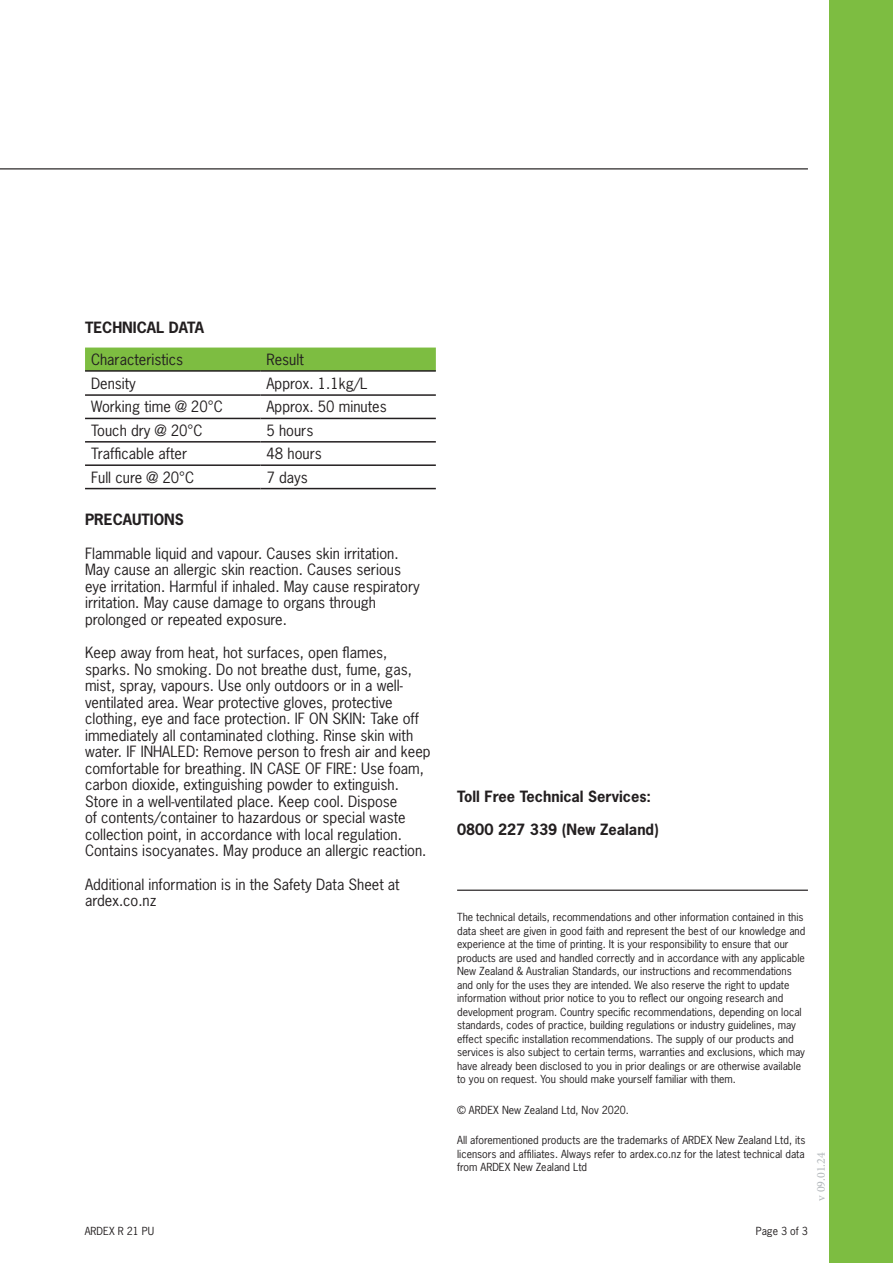
<style>
.page{position:relative;width:893px;height:1263px;background:#fff}
.page>*{position:absolute;margin:0;border:0;box-sizing:border-box;transform-origin:0 0}
.t1{font:14.7px/16.5px "News Gothic Std";color:#231f20}
.t2{font:700 14.7px "News Gothic Std";color:#231f20}
.t3{font:12px "Minion Pro";color:#b2b7bb}
.Paragraph_Style_1{font:10.5px/13.5px "News Gothic Std";color:#231f20}
</style>
<div class="page">
<hr style="left:0;top:168px;width:808px;height:1px;background:#231f20">
<div style="left:829px;top:0;width:64px;height:1263px;background:#7dbd41"></div>
<div style="left:85px;top:348px;width:351px;height:22px;background:#7dbd41"></div>
<hr style="left:85px;top:370px;width:175px;height:2px;background:#231f20">
<hr style="left:260px;top:370px;width:176px;height:2px;background:#231f20">
<hr style="left:85px;top:394px;width:175px;height:2px;background:#231f20">
<hr style="left:260px;top:394px;width:176px;height:2px;background:#231f20">
<hr style="left:85px;top:418px;width:175px;height:1px;background:#231f20">
<hr style="left:260px;top:418px;width:176px;height:1px;background:#231f20">
<hr style="left:85px;top:441px;width:175px;height:2px;background:#231f20">
<hr style="left:260px;top:441px;width:176px;height:2px;background:#231f20">
<hr style="left:85px;top:464px;width:175px;height:2px;background:#231f20">
<hr style="left:260px;top:464px;width:176px;height:2px;background:#231f20">
<hr style="left:85px;top:488px;width:175px;height:1px;background:#231f20">
<hr style="left:260px;top:488px;width:176px;height:1px;background:#231f20">
<hr style="left:457px;top:889px;width:351px;height:2px;background:#231f20">
<p class="t2" style="left:85px;top:318px;width:120px">TECHNICAL DATA</p>
<p class="t1" style="left:91px;top:351px;width:94px">Characteristics</p>
<p class="t1" style="left:266px;top:351px;width:39px">Result</p>
<p class="t1" style="left:91px;top:375px;width:46px">Density</p>
<p class="t1" style="left:266px;top:375px;width:103px">Approx. 1.1kg/L</p>
<p class="t1" style="left:91px;top:398px;width:133px">Working time @ 20°C</p>
<p class="t1" style="left:266px;top:398px;width:122px">Approx. 50 minutes</p>
<p class="t1" style="left:91px;top:422px;width:113px">Touch dry @ 20°C</p>
<p class="t1" style="left:266px;top:422px;width:48px">5 hours</p>
<p class="t1" style="left:91px;top:445px;width:98px">Trafficable after</p>
<p class="t1" style="left:266px;top:445px;width:57px">48 hours</p>
<p class="t1" style="left:91px;top:469px;width:105px">Full cure @ 20°C</p>
<p class="t1" style="left:266px;top:469px;width:43px">7 days</p>
<p class="t2" style="left:85px;top:510px;width:100px">PRECAUTIONS</p>
<p class="t1" style="left:85px;top:545px;width:336px">Flammable liquid and vapour. Causes skin irritation.<br>May cause an allergic skin reaction. Causes serious eye irritation. Harmful if inhaled. May cause respiratory irritation. May cause damage to organs through prolonged or repeated exposure.</p>
<p class="t1" style="left:85px;top:644px;width:347px">Keep away from heat, hot surfaces, open flames, sparks. No smoking. Do not breathe dust, fume, gas, mist, spray, vapours. Use only outdoors or in a well&shy;ventilated area. Wear protective gloves, protective clothing, eye and face protection. IF ON SKIN: Take off immediately all contaminated clothing. Rinse skin with water. IF INHALED: Remove person to fresh air and keep comfortable for breathing. IN CASE OF FIRE: Use foam, carbon dioxide, extinguishing powder to extinguish.<br>Store in a well-ventilated place. Keep cool. Dispose<br>of contents/container to hazardous or special waste collection point, in accordance with local regulation.<br>Contains isocyanates. May produce an allergic reaction.</p>
<p class="t1" style="left:85px;top:876px;width:316px">Additional information is in the Safety Data Sheet at ardex.co.nz</p>
<p class="t2" style="left:457px;top:787px;width:195px">Toll Free Technical Services:</p>
<p class="t2" style="left:457px;top:820px;width:203px">0800 227 339 (New Zealand)</p>
<p class="Paragraph_Style_1" style="left:457px;top:910px;width:350px">The technical details, recommendations and other information contained in this data sheet are given in good faith and represent the best of our knowledge and experience at the time of printing. It is your responsibility to ensure that our products are used and handled correctly and in accordance with any applicable New Zealand &amp; Australian Standards, our instructions and recommendations and only for the uses they are intended. We also reserve the right to update information without prior notice to you to reflect our ongoing research and development program. Country specific recommendations, depending on local standards, codes of practice, building regulations or industry guidelines, may effect specific installation recommendations. The supply of our products and services is also subject to certain terms, warranties and exclusions, which may have already been disclosed to you in prior dealings or are otherwise available to you on request. You should make yourself familiar with them.</p>
<p class="Paragraph_Style_1" style="left:457px;top:1103px;width:173px">© ARDEX New Zealand Ltd, Nov 2020.</p>
<p class="Paragraph_Style_1" style="left:457px;top:1133px;width:350px;text-align:justify">All aforementioned products are the trademarks of ARDEX New Zealand Ltd, its licensors and affiliates. Always refer to ardex.co.nz for the latest technical data from ARDEX New Zealand Ltd</p>
<p class="t3" style="left:813px;top:1200px;width:50px;rotate:-90deg">v 09.01.24</p>
<p class="Paragraph_Style_1" style="left:85px;top:1224px;width:71px">ARDEX R 21 PU</p>
<p class="Paragraph_Style_1" style="left:756px;top:1224px;width:54px">Page 3 of 3</p>
</div>
